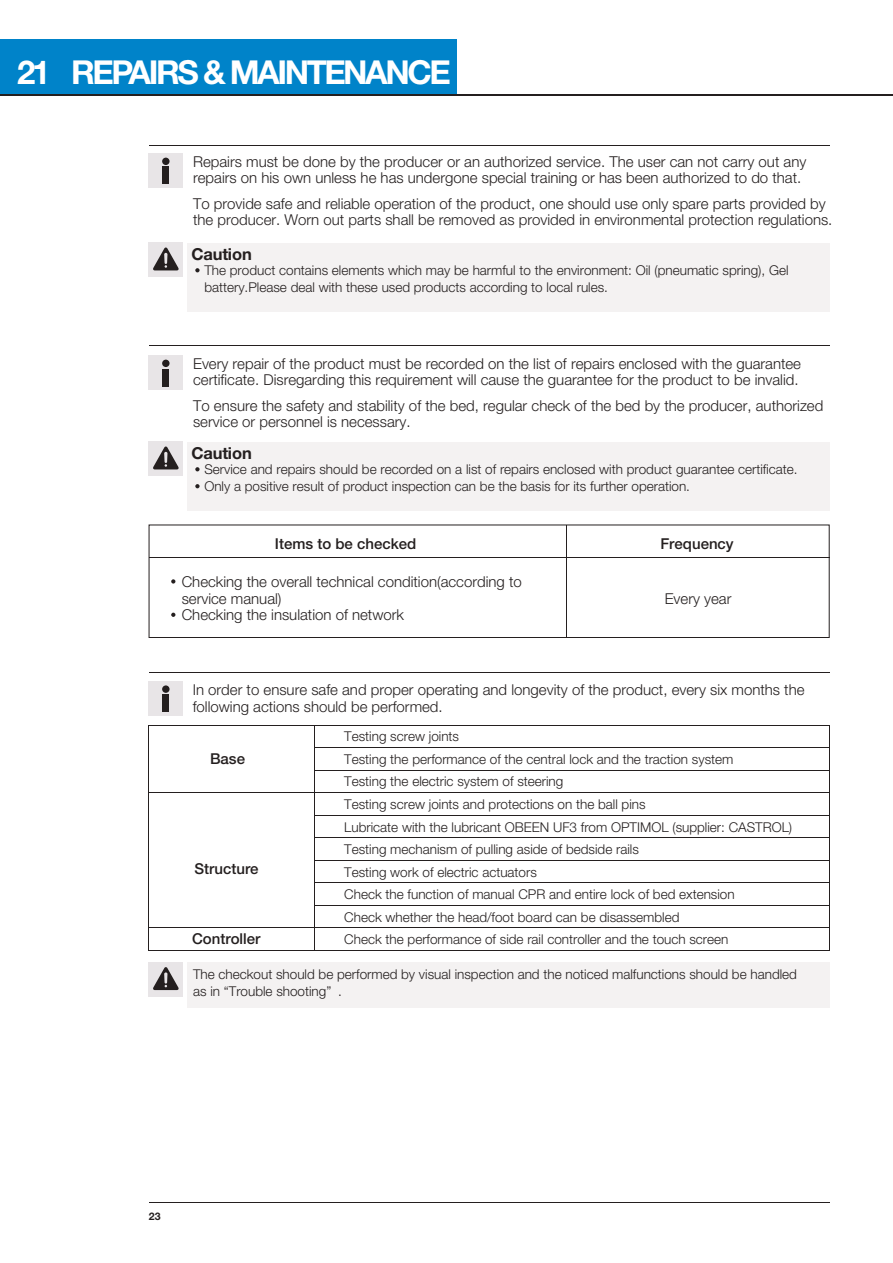
<style>
.page{position:relative;width:893px;height:1263px;background:#fff}
.page>*{position:absolute;margin:0;border:0;box-sizing:border-box;transform-origin:0 0}
.t1{font:700 33px "Helvetica Neue LT Std";letter-spacing:-.075em;color:#fff}
.t2{font:700 16.5px "Helvetica Neue LT Std";letter-spacing:-.01em;color:#241f1f}
.t3{font:300 15px/16.5px "Helvetica Neue LT Std";color:#241f1f}
.t4{font:500 15px "Helvetica Neue LT Std";color:#241f1f}
.t5{font:300 13.5px/22.5px "Helvetica Neue LT Std";color:#241f1f}
.t6{font:700 10.5px "Helvetica Neue LT Std";color:#241f1f}
</style>
<div class="page">
<div style="left:0;top:39px;width:456px;height:56px;background:#0083c9"></div>
<div style="left:187px;top:962px;width:642px;height:45px;background:#f4f2f2"></div>
<hr style="left:149px;top:1202px;width:680px;height:1px;background:#241f1f">
<hr style="left:0;top:94px;width:893px;height:1px;background:#241f1f">
<hr style="left:149px;top:145px;width:680px;height:1px;background:#241f1f">
<hr style="left:149px;top:672px;width:680px;height:1px;background:#241f1f">
<hr style="left:149px;top:345px;width:680px;height:1px;background:#241f1f">
<hr style="left:149px;top:557px;width:680px;height:1px;background:#241f1f">
<hr style="left:566px;top:525px;width:1px;height:112px;background:#241f1f">
<div style="left:149px;top:154px;width:34px;height:34px;background:#e8e5e7"></div>
<div style="left:162px;top:158px;width:8px;height:7px;background:#241f1f;border-radius:50%"></div>
<div style="left:163px;top:167px;width:6px;height:17px;background:#241f1f"></div>
<div style="left:149px;top:682px;width:34px;height:34px;background:#e8e5e7"></div>
<div style="left:162px;top:685px;width:8px;height:8px;background:#241f1f;border-radius:50%"></div>
<div style="left:163px;top:694px;width:6px;height:18px;background:#241f1f"></div>
<div style="left:187px;top:243px;width:642px;height:68px;background:#f4f2f2"></div>
<div style="left:149px;top:243px;width:34px;height:34px;background:#e8e5e7"></div>
<svg style="left:153px;top:247px;width:26px;height:23px"></svg>
<svg style="left:195px;top:268px;width:5px;height:4px"></svg>
<div style="left:149px;top:356px;width:34px;height:34px;background:#e8e5e7"></div>
<div style="left:162px;top:360px;width:8px;height:7px;background:#241f1f;border-radius:50%"></div>
<div style="left:163px;top:369px;width:6px;height:17px;background:#241f1f"></div>
<div style="left:187px;top:442px;width:642px;height:68px;background:#f4f2f2"></div>
<div style="left:149px;top:442px;width:34px;height:34px;background:#e8e5e7"></div>
<svg style="left:153px;top:446px;width:26px;height:23px"></svg>
<div style="left:149px;top:962px;width:34px;height:34px;background:#e8e5e7"></div>
<svg style="left:153px;top:967px;width:26px;height:23px"></svg>
<svg style="left:195px;top:467px;width:5px;height:4px"></svg>
<svg style="left:195px;top:484px;width:5px;height:4px"></svg>
<svg style="left:171px;top:579px;width:4px;height:5px"></svg>
<svg style="left:171px;top:613px;width:4px;height:4px"></svg>
<div style="left:149px;top:524px;width:681px;height:114px;border:1px solid #241f1f"></div>
<hr style="left:149px;top:725px;width:680px;height:1px;background:#241f1f">
<hr style="left:314px;top:725px;width:1px;height:225px;background:#241f1f">
<hr style="left:149px;top:725px;width:1px;height:225px;background:#241f1f">
<hr style="left:829px;top:725px;width:1px;height:225px;background:#241f1f">
<hr style="left:315px;top:747px;width:514px;height:1px;background:#241f1f">
<hr style="left:315px;top:770px;width:514px;height:1px;background:#241f1f">
<hr style="left:149px;top:792px;width:680px;height:1px;background:#241f1f">
<hr style="left:315px;top:815px;width:514px;height:1px;background:#241f1f">
<hr style="left:315px;top:837px;width:514px;height:1px;background:#241f1f">
<hr style="left:315px;top:860px;width:514px;height:1px;background:#241f1f">
<hr style="left:315px;top:882px;width:514px;height:1px;background:#241f1f">
<hr style="left:315px;top:905px;width:514px;height:1px;background:#241f1f">
<hr style="left:149px;top:927px;width:680px;height:1px;background:#241f1f">
<hr style="left:149px;top:950px;width:680px;height:1px;background:#241f1f">
<h1 class="t1" style="left:17px;top:52px;width:435px">21 REPAIRS &amp; MAINTENANCE</h1>
<p class="t3" style="left:193px;top:153px;width:615px">Repairs must be done by the producer or an authorized service. The user can not carry out any repairs on his own unless he has undergone special training or has been authorized to do that.</p>
<p class="t3" style="left:193px;top:195px;width:641px">To provide safe and reliable operation of the product, one should use only spare parts provided by the producer. Worn out parts shall be removed as provided in environmental protection regulations.</p>
<p class="t2" style="left:191px;top:244px;width:62px">Caution</p>
<p class="t5" style="left:204px;top:262px;width:586px;line-height:16.5px">The product contains elements which may be harmful to the environment: Oil (pneumatic spring), Gel battery.Please deal with these used products according to local rules.</p>
<p class="t3" style="left:193px;top:355px;width:609px">Every repair of the product must be recorded on the list of repairs enclosed with the guarantee certificate. Disregarding this requirement will cause the guarantee for the product to be invalid.</p>
<p class="t3" style="left:193px;top:397px;width:632px">To ensure the safety and stability of the bed, regular check of the bed by the producer, authorized service or personnel is necessary.</p>
<p class="t2" style="left:191px;top:443px;width:62px">Caution</p>
<p class="t5" style="left:204px;top:461px;width:595px;line-height:16.5px">Service and repairs should be recorded on a list of repairs enclosed with product guarantee certificate.<br>Only a positive result of product inspection can be the basis for its further operation.</p>
<p class="t4" style="left:275px;top:534px;width:143px">Items to be checked</p>
<p class="t4" style="left:660px;top:534px;width:75px">Frequency</p>
<p class="t3" style="left:182px;top:573px;width:342px">Checking the overall technical condition(according to service manual)<br>Checking the insulation of network</p>
<p class="t3" style="left:665px;top:590px;width:68px">Every year</p>
<p class="t3" style="left:193px;top:681px;width:613px">In order to ensure safe and proper operating and longevity of the product, every six months the following actions should be performed.</p>
<p class="t4" style="left:210px;top:750px;width:37px">Base</p>
<p class="t4" style="left:194px;top:859px;width:66px">Structure</p>
<p class="t4" style="left:192px;top:929px;width:70px">Controller</p>
<p class="t5" style="left:344px;top:725px;width:449px">Testing screw joints<br>Testing the performance of the central lock and the traction system<br>Testing the electric system of steering<br>Testing screw joints and protections on the ball pins<br>Lubricate with the lubricant OBEEN UF3 from OPTIMOL (supplier: CASTROL)<br>Testing mechanism of pulling aside of bedside rails<br>Testing work of electric actuators<br>Check the function of manual CPR and entire lock of bed extension<br>Check whether the head/foot board can be disassembled<br>Check the performance of side rail controller and the touch screen</p>
<p class="t5" style="left:193px;top:966px;width:605px;line-height:16.5px">The checkout should be performed by visual inspection and the noticed malfunctions should be handled as in “Trouble shooting” .</p>
<p class="t6" style="left:149px;top:1210px;width:13px">23</p>
</div>
